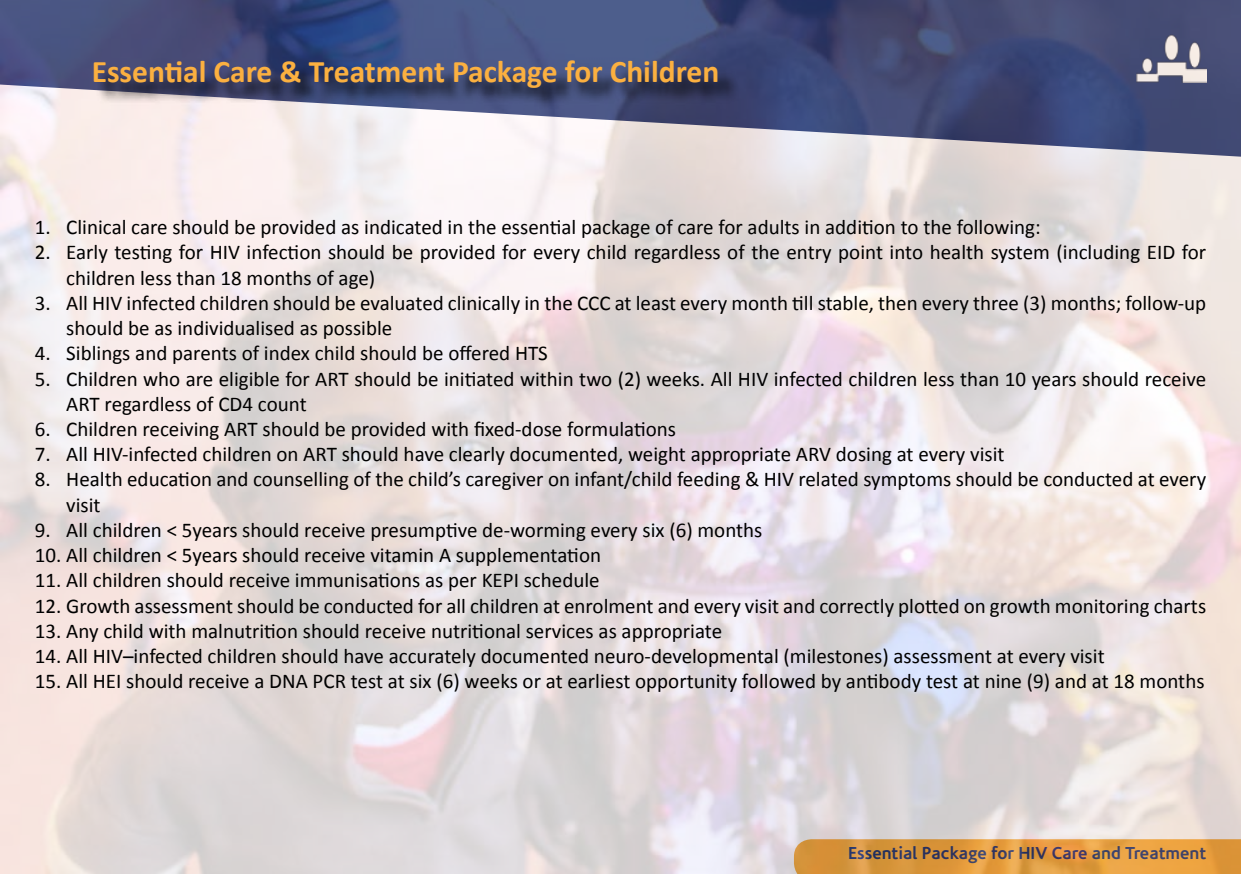
<style>
.page{position:relative;width:1241px;height:874px;background:#fff}
.page>*{position:absolute;margin:0;border:0;box-sizing:border-box;transform-origin:0 0}
.t1{font:700 31.5px "Calibri";color:#fbb040}
.t2{font:21px/25.2px "Calibri";color:#000}
.t3{font:700 17.5px "Corisande";color:#223771}
</style>
<div class="page">
<img style="left:0;top:0;width:1240px;height:873px">
<div style="left:96px;top:63px;width:643px;height:46px;background:#000;opacity:.75"></div>
<h1 class="t1" style="left:92px;top:51px;width:629px">Essential Care &amp; Treatment Package for Children</h1>
<p class="t2" style="left:35px;top:214px;width:1007px">1. Clinical care should be provided as indicated in the essential package of care for adults in addition to the following:</p>
<p class="t2" style="left:66px;top:240px;width:1141px;text-indent:-31px">2. Early testing for HIV infection should be provided for every child regardless of the entry point into health system (including EID for children less than 18 months of age)</p>
<p class="t2" style="left:66px;top:290px;width:1141px;text-indent:-31px">3. All HIV infected children should be evaluated clinically in the CCC at least every month till stable, then every three (3) months; follow-up should be as individualised as possible</p>
<p class="t2" style="left:35px;top:340px;width:514px">4. Siblings and parents of index child should be offered HTS</p>
<p class="t2" style="left:66px;top:366px;width:1141px;text-indent:-31px">5. Children who are eligible for ART should be initiated within two (2) weeks. All HIV infected children less than 10 years should receive<br>ART regardless of CD4 count</p>
<p class="t2" style="left:35px;top:416px;width:642px">6. Children receiving ART should be provided with fixed-dose formulations</p>
<p class="t2" style="left:35px;top:441px;width:971px">7. All HIV-infected children on ART should have clearly documented, weight appropriate ARV dosing at every visit</p>
<p class="t2" style="left:66px;top:466px;width:1141px;text-indent:-31px">8. Health education and counselling of the child’s caregiver on infant/child feeding &amp; HIV related symptoms should be conducted at every visit</p>
<p class="t2" style="left:35px;top:517px;width:729px">9. All children &lt; 5years should receive presumptive de-worming every six (6) months</p>
<p class="t2" style="left:35px;top:542px;width:567px">10. All children &lt; 5years should receive vitamin A supplementation</p>
<p class="t2" style="left:35px;top:567px;width:566px">11. All children should receive immunisations as per KEPI schedule</p>
<p class="t2" style="left:35px;top:592px;width:1172px">12. Growth assessment should be conducted for all children at enrolment and every visit and correctly plotted on growth monitoring charts</p>
<p class="t2" style="left:35px;top:618px;width:689px">13. Any child with malnutrition should receive nutritional services as appropriate</p>
<p class="t2" style="left:35px;top:643px;width:1071px">14. All HIV–infected children should have accurately documented neuro-developmental (milestones) assessment at every visit</p>
<p class="t2" style="left:35px;top:668px;width:1171px">15. All HEI should receive a DNA PCR test at six (6) weeks or at earliest opportunity followed by antibody test at nine (9) and at 18 months</p>
<p class="t3" style="left:848px;top:842px;width:359px">Essential Package for HIV Care and Treatment</p>
</div>
